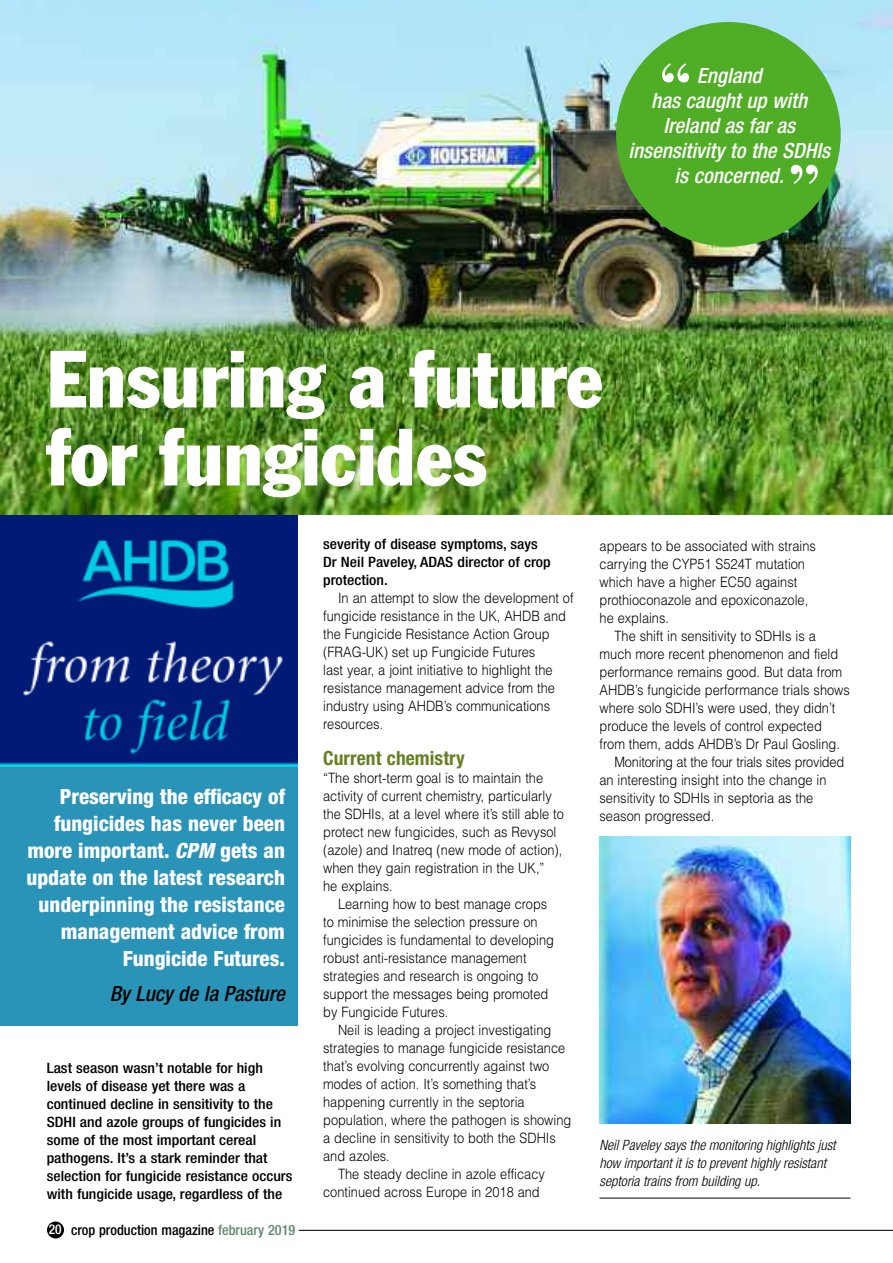
<style>
.page{position:relative;width:893px;height:1263px;background:#fff}
.page>*{position:absolute;margin:0;border:0;box-sizing:border-box;transform-origin:0 0}
.t1{font:condensed 79.5px/78px "Franklin Gothic";color:#fff}
.t2{font:700 58.95px "Bodoni BT";color:#fff}
.t3{font:800 condensed 21px/27px "Helvetica Neue";color:#fff;text-align:right}
.t4{font:italic 500 condensed 21px/25.2px "Helvetica Neue";color:#fff;text-align:center}
.t5{font:italic 500 condensed 21px "Helvetica Neue";color:#000}
.t6{font:700 condensed 19.5px "Helvetica Neue";letter-spacing:.005em;color:#648022}
.t7{font:300 14.25px/18px "Helvetica";color:#000;scale:.9 1}
.t8{font:500 condensed 14.25px/18px "Helvetica Neue";color:#000;scale:1.1 1}
.t9{font:italic 300 condensed 14.25px/18px "Helvetica Neue";color:#000}
.t10{font:500 condensed 14.25px "Helvetica Neue";color:#000}
.s1{font-style:italic}
.s2{font-size:13.5px;color:#fff}
.s3{color:#60896c}
</style>
<div class="page">
<div style="left:0;top:766px;width:298px;height:260px;background:#2994b8"></div>
<img style="left:0;top:514px;width:298px;height:252px">
<img style="left:600px;top:836px;width:250px;height:288px">
<hr style="left:600px;top:1198px;width:250px;height:1px;background:#000">
<img style="left:0;top:0;width:893px;height:514px">
<div style="left:616px;top:22px;width:225px;height:225px;background:#50ad26;border-radius:50%"></div>
<div style="left:47px;top:1221px;width:17px;height:17px;background:#000;border-radius:50%"></div>
<hr style="left:299px;top:1230px;width:594px;height:1px;background:#000">
<h2 class="t2" style="left:658px;top:64px;width:35px">“</h2>
<h3 class="t4" style="left:628px;top:64px;width:203px">England<br>has caught up with<br>Ireland as far as insensitivity to the SDHIs is concerned.</h3>
<h2 class="t2" style="left:787px;top:166px;width:35px">”</h2>
<h1 class="t1" style="left:47px;top:346px;width:558px">Ensuring a future for fungicides</h1>
<h3 class="t3" style="left:27px;top:784px;width:260px">Preserving the efficacy of fungicides has never been more important. <span class="s1">CPM</span> gets an update on the latest research underpinning the resistance management advice from<br>Fungicide Futures.</h3>
<h3 class="t5" style="left:110px;top:986px;width:177px">By Lucy de la Pasture</h3>
<p class="t8" style="left:47px;top:1060px;width:225px">Last season wasn’t notable for high levels of disease yet there was a continued decline in sensitivity to the SDHI and azole groups of fungicides in some of the most important cereal pathogens. It’s a stark reminder that selection for fungicide resistance occurs with fungicide usage, regardless of the</p>
<p class="t10" style="left:49px;top:1225px;width:248px"><span class="s2">20</span> crop production magazine <span class="s3">february 2019</span></p>
<p class="t8" style="left:323px;top:536px;width:208px">severity of disease symptoms, says<br>Dr Neil Paveley, ADAS director of crop protection.</p>
<p class="t7" style="left:323px;top:589px;width:280px;text-indent:15px">In an attempt to slow the development of fungicide resistance in the UK, AHDB and the Fungicide Resistance Action Group (FRAG-UK) set up Fungicide Futures<br>last year, a joint initiative to highlight the resistance management advice from the industry using AHDB’s communications resources.</p>
<h3 class="t6" style="left:323px;top:751px;width:143px">Current chemistry</h3>
<p class="t7" style="left:323px;top:769px;width:269px">“The short-term goal is to maintain the activity of current chemistry, particularly the SDHIs, at a level where it’s still able to protect new fungicides, such as Revysol (azole) and Inatreq (new mode of action), when they gain registration in the UK,”<br>he explains.</p>
<p class="t7" style="left:323px;top:895px;width:258px;text-indent:15px">Learning how to best manage crops to minimise the selection pressure on fungicides is fundamental to developing robust anti-resistance management strategies and research is ongoing to support the messages being promoted by Fungicide Futures.</p>
<p class="t7" style="left:338px;top:1021px;width:238px">Neil is leading a project investigating</p>
<p class="t7" style="left:323px;top:1039px;width:270px">strategies to manage fungicide resistance</p>
<p class="t7" style="left:323px;top:1057px;width:253px">that’s evolving concurrently against two</p>
<p class="t7" style="left:323px;top:1075px;width:238px">modes of action. It’s something that’s</p>
<p class="t7" style="left:323px;top:1093px;width:225px">happening currently in the septoria</p>
<p class="t7" style="left:323px;top:1111px;width:277px">population, where the pathogen is showing</p>
<p class="t7" style="left:323px;top:1129px;width:260px">a decline in sensitivity to both the SDHIs</p>
<p class="t7" style="left:323px;top:1147px;width:76px">and azoles.</p>
<p class="t7" style="left:338px;top:1165px;width:231px">The steady decline in azole efficacy</p>
<p class="t7" style="left:323px;top:1183px;width:242px">continued across Europe in 2018 and</p>
<p class="t7" style="left:600px;top:537px;width:242px">appears to be associated with strains carrying the CYP51 S524T mutation which have a higher EC50 against prothioconazole and epoxiconazole, he explains.</p>
<p class="t7" style="left:614px;top:627px;width:225px">The shift in sensitivity to SDHIs is a</p>
<p class="t7" style="left:600px;top:645px;width:267px">much more recent phenomenon and field</p>
<p class="t7" style="left:600px;top:663px;width:271px">performance remains good. But data from</p>
<p class="t7" style="left:600px;top:681px;width:280px">AHDB’s fungicide performance trials shows</p>
<p class="t7" style="left:600px;top:699px;width:263px">where solo SDHI’s were used, they didn’t</p>
<p class="t7" style="left:600px;top:717px;width:248px">produce the levels of control expected</p>
<p class="t7" style="left:600px;top:735px;width:269px">from them, adds AHDB’s Dr Paul Gosling.</p>
<p class="t7" style="left:614px;top:753px;width:257px">Monitoring at the four trials sites provided</p>
<p class="t7" style="left:600px;top:771px;width:254px">an interesting insight into the change in</p>
<p class="t7" style="left:600px;top:789px;width:239px">sensitivity to SDHIs in septoria as the</p>
<p class="t7" style="left:600px;top:807px;width:129px">season progressed.</p>
<p class="t9" style="left:600px;top:1137px;width:238px">Neil Paveley says the monitoring highlights just how important it is to prevent highly resistant septoria trains from building up.</p>
</div>
